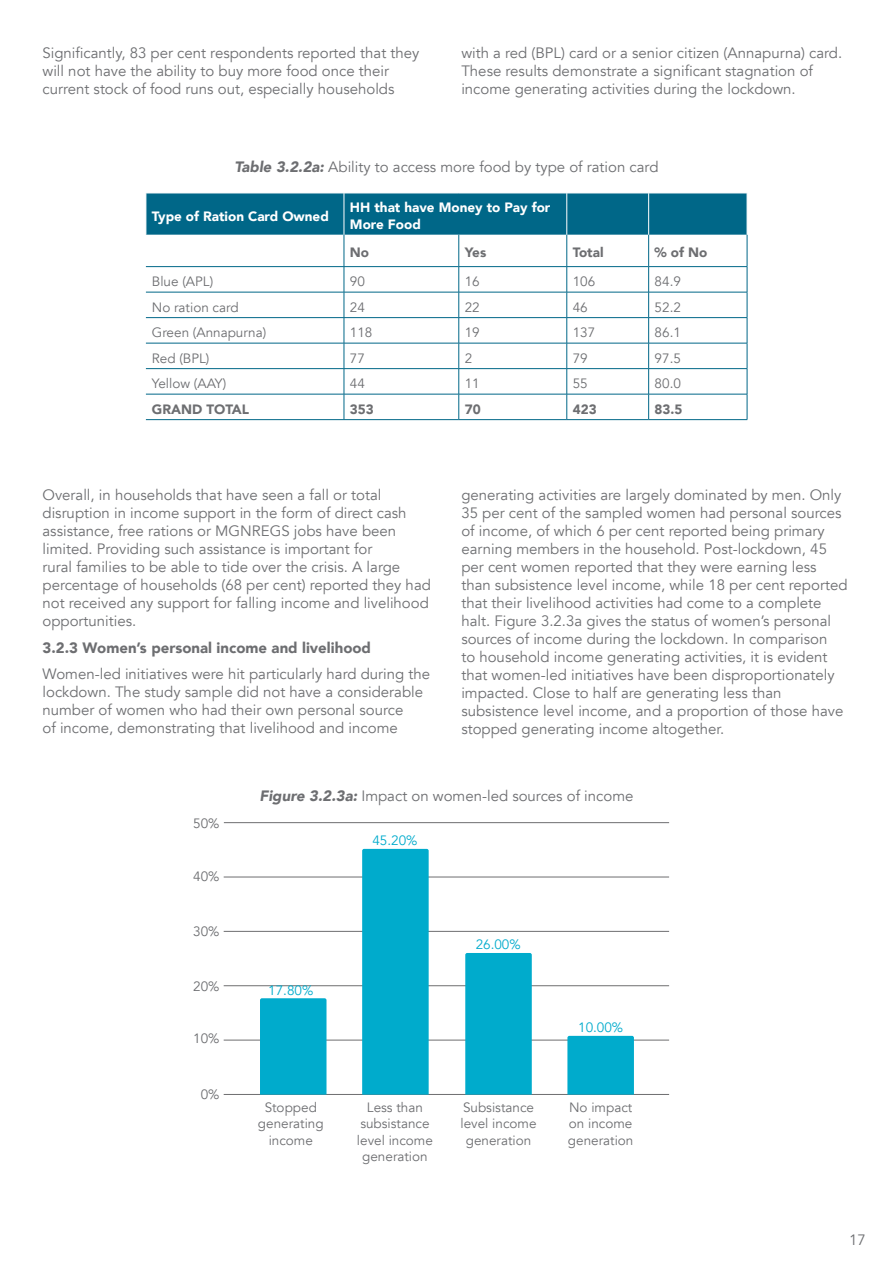
<style>
.page{position:relative;width:893px;height:1263px;background:#fff}
.page>*{position:absolute;margin:0;border:0;box-sizing:border-box;transform-origin:0 0}
.t1{font:15px/18px "Avenir";color:#6d6e71}
.t2{font:900 15px "Avenir";color:#6d6e71}
.t3{font:13.5px/16.2px "Avenir";color:#6d6e71;text-align:center}
.t4{font:900 13.5px/16.2px "Avenir";color:#fff}
.t5{font:900 13.5px "Avenir";color:#6d6e71}
.t6{font:13.5px "Avenir";color:#00abcc}
.s1{font-weight:900;font-style:italic}
</style>
<div class="page">
<div style="left:147px;top:194px;width:600px;height:41px;background:#006788"></div>
<hr style="left:344px;top:235px;width:1px;height:31px;background:#006788">
<hr style="left:458px;top:235px;width:1px;height:31px;background:#006788">
<hr style="left:566px;top:235px;width:1px;height:31px;background:#006788">
<hr style="left:648px;top:235px;width:1px;height:31px;background:#006788">
<hr style="left:747px;top:235px;width:1px;height:31px;background:#006788">
<hr style="left:146px;top:266px;width:198px;height:1px;background:#006788">
<hr style="left:344px;top:266px;width:115px;height:1px;background:#006788">
<hr style="left:459px;top:266px;width:108px;height:1px;background:#006788">
<hr style="left:567px;top:266px;width:82px;height:1px;background:#006788">
<hr style="left:649px;top:266px;width:98px;height:1px;background:#006788">
<hr style="left:146px;top:292px;width:198px;height:1px;background:#006788">
<hr style="left:344px;top:292px;width:115px;height:1px;background:#006788">
<hr style="left:459px;top:292px;width:108px;height:1px;background:#006788">
<hr style="left:567px;top:292px;width:82px;height:1px;background:#006788">
<hr style="left:649px;top:292px;width:98px;height:1px;background:#006788">
<hr style="left:146px;top:317px;width:198px;height:1px;background:#006788">
<hr style="left:344px;top:317px;width:115px;height:1px;background:#006788">
<hr style="left:459px;top:317px;width:108px;height:1px;background:#006788">
<hr style="left:567px;top:317px;width:82px;height:1px;background:#006788">
<hr style="left:649px;top:317px;width:98px;height:1px;background:#006788">
<hr style="left:146px;top:343px;width:198px;height:1px;background:#006788">
<hr style="left:344px;top:343px;width:115px;height:1px;background:#006788">
<hr style="left:459px;top:343px;width:108px;height:1px;background:#006788">
<hr style="left:567px;top:343px;width:82px;height:1px;background:#006788">
<hr style="left:649px;top:343px;width:98px;height:1px;background:#006788">
<hr style="left:146px;top:368px;width:198px;height:1px;background:#006788">
<hr style="left:344px;top:368px;width:115px;height:1px;background:#006788">
<hr style="left:459px;top:368px;width:108px;height:1px;background:#006788">
<hr style="left:567px;top:368px;width:82px;height:1px;background:#006788">
<hr style="left:649px;top:368px;width:98px;height:1px;background:#006788">
<hr style="left:146px;top:394px;width:198px;height:1px;background:#006788">
<hr style="left:344px;top:394px;width:115px;height:1px;background:#006788">
<svg style="left:344px;top:267px;width:1px;height:152px"></svg>
<hr style="left:459px;top:394px;width:108px;height:1px;background:#006788">
<svg style="left:458px;top:267px;width:1px;height:152px"></svg>
<hr style="left:567px;top:394px;width:82px;height:1px;background:#006788">
<svg style="left:566px;top:267px;width:1px;height:152px"></svg>
<hr style="left:649px;top:394px;width:98px;height:1px;background:#006788">
<svg style="left:648px;top:267px;width:1px;height:152px"></svg>
<svg style="left:747px;top:267px;width:1px;height:152px"></svg>
<hr style="left:344px;top:193px;width:1px;height:42px;background:#fff">
<hr style="left:566px;top:193px;width:1px;height:42px;background:#fff">
<hr style="left:648px;top:193px;width:1px;height:42px;background:#fff">
<hr style="left:146px;top:419px;width:198px;height:1px;background:#006788">
<hr style="left:344px;top:419px;width:115px;height:1px;background:#006788">
<hr style="left:459px;top:419px;width:108px;height:1px;background:#006788">
<hr style="left:567px;top:419px;width:82px;height:1px;background:#006788">
<hr style="left:649px;top:419px;width:98px;height:1px;background:#006788">
<hr style="left:224px;top:822px;width:445px;height:1px;background:#6e6e70">
<hr style="left:224px;top:877px;width:445px;height:1px;background:#6e6e70">
<hr style="left:224px;top:931px;width:445px;height:1px;background:#6e6e70">
<hr style="left:224px;top:985px;width:445px;height:1px;background:#6e6e70">
<hr style="left:224px;top:1040px;width:445px;height:1px;background:#6e6e70">
<hr style="left:224px;top:1094px;width:445px;height:1px;background:#6e6e70">
<div style="left:260px;top:998px;width:66px;height:97px;background:#00abcc"></div>
<div style="left:362px;top:849px;width:67px;height:246px;background:#00abcc"></div>
<div style="left:465px;top:953px;width:67px;height:142px;background:#00abcc"></div>
<div style="left:567px;top:1036px;width:67px;height:59px;background:#00abcc"></div>
<p class="t1" style="left:43px;top:44px;width:378px">Significantly, 83 per cent respondents reported that they will not have the ability to buy more food once their current stock of food runs out, especially households</p>
<p class="t1" style="left:461px;top:44px;width:382px">with a red (BPL) card or a senior citizen (Annapurna) card.<br>These results demonstrate a significant stagnation of income generating activities during the lockdown.</p>
<p class="t1" style="left:234px;top:158px;width:426px"><span class="s1">Table 3.2.2a:</span> Ability to access more food by type of ration card</p>
<p class="t4" style="left:152px;top:207px;width:178px">Type of Ration Card Owned</p>
<p class="t4" style="left:350px;top:199px;width:202px">HH that have Money to Pay for<br>More Food</p>
<p class="t5" style="left:350px;top:241px;width:21px">No</p>
<p class="t5" style="left:465px;top:241px;width:23px">Yes</p>
<p class="t5" style="left:573px;top:241px;width:32px">Total</p>
<p class="t5" style="left:655px;top:241px;width:54px">% of No</p>
<p class="t3" style="left:152px;top:274px;width:63px">Blue (APL)</p>
<p class="t3" style="left:350px;top:274px;width:17px">90</p>
<p class="t3" style="left:465px;top:274px;width:17px">16</p>
<p class="t3" style="left:573px;top:274px;width:24px">106</p>
<p class="t3" style="left:655px;top:274px;width:28px">84.9</p>
<p class="t3" style="left:152px;top:299px;width:88px">No ration card</p>
<p class="t3" style="left:350px;top:299px;width:17px">24</p>
<p class="t3" style="left:465px;top:299px;width:17px">22</p>
<p class="t3" style="left:573px;top:299px;width:17px">46</p>
<p class="t3" style="left:655px;top:299px;width:28px">52.2</p>
<p class="t3" style="left:152px;top:325px;width:116px">Green (Annapurna)</p>
<p class="t3" style="left:350px;top:325px;width:24px">118</p>
<p class="t3" style="left:465px;top:325px;width:17px">19</p>
<p class="t3" style="left:573px;top:325px;width:24px">137</p>
<p class="t3" style="left:655px;top:325px;width:28px">86.1</p>
<p class="t3" style="left:152px;top:350px;width:59px">Red (BPL)</p>
<p class="t3" style="left:350px;top:350px;width:17px">77</p>
<p class="t3" style="left:465px;top:350px;width:9px">2</p>
<p class="t3" style="left:573px;top:350px;width:17px">79</p>
<p class="t3" style="left:655px;top:350px;width:28px">97.5</p>
<p class="t3" style="left:152px;top:376px;width:76px">Yellow (AAY)</p>
<p class="t3" style="left:350px;top:376px;width:17px">44</p>
<p class="t3" style="left:465px;top:376px;width:17px">11</p>
<p class="t3" style="left:573px;top:376px;width:17px">55</p>
<p class="t3" style="left:655px;top:376px;width:28px">80.0</p>
<p class="t5" style="left:152px;top:397px;width:99px">GRAND TOTAL</p>
<p class="t5" style="left:350px;top:397px;width:25px">353</p>
<p class="t5" style="left:465px;top:397px;width:17px">70</p>
<p class="t5" style="left:573px;top:397px;width:25px">423</p>
<p class="t5" style="left:655px;top:397px;width:29px">83.5</p>
<p class="t1" style="left:43px;top:486px;width:390px">Overall, in households that have seen a fall or total disruption in income support in the form of direct cash assistance, free rations or MGNREGS jobs have been limited. Providing such assistance is important for<br>rural families to be able to tide over the crisis. A large percentage of households (68 per cent) reported they had not received any support for falling income and livelihood opportunities.</p>
<p class="t2" style="left:43px;top:634px;width:330px">3.2.3 Women’s personal income and livelihood</p>
<p class="t1" style="left:43px;top:665px;width:389px">Women-led initiatives were hit particularly hard during the lockdown. The study sample did not have a considerable number of women who had their own personal source<br>of income, demonstrating that livelihood and income</p>
<p class="t1" style="left:461px;top:486px;width:388px">generating activities are largely dominated by men. Only 35 per cent of the sampled women had personal sources of income, of which 6 per cent reported being primary earning members in the household. Post-lockdown, 45 per cent women reported that they were earning less than subsistence level income, while 18 per cent reported that their livelihood activities had come to a complete halt. Figure 3.2.3a gives the status of women’s personal sources of income during the lockdown. In comparison<br>to household income generating activities, it is evident that women-led initiatives have been disproportionately impacted. Close to half are generating less than subsistence level income, and a proportion of those have stopped generating income altogether.</p>
<p class="t3" style="left:193px;top:816px;width:28px">50%</p>
<p class="t3" style="left:193px;top:868px;width:28px">40%</p>
<p class="t3" style="left:193px;top:923px;width:28px">30%</p>
<p class="t3" style="left:193px;top:978px;width:28px">20%</p>
<p class="t3" style="left:193px;top:1031px;width:28px">10%</p>
<p class="t3" style="left:201px;top:1086px;width:20px">0%</p>
<p class="t1" style="left:259px;top:787px;width:376px"><span class="s1">Figure 3.2.3a:</span> Impact on women-led sources of income</p>
<p class="t6" style="left:268px;top:982px;width:47px">17.80%</p>
<p class="t6" style="left:372px;top:832px;width:47px">45.20%</p>
<p class="t6" style="left:476px;top:936px;width:47px">26.00%</p>
<p class="t6" style="left:578px;top:1019px;width:47px">10.00%</p>
<p class="t3" style="left:258px;top:1100px;width:67px">Stopped generating income</p>
<p class="t3" style="left:357px;top:1100px;width:78px">Less than subsistance level income generation</p>
<p class="t3" style="left:461px;top:1100px;width:78px">Subsistance level income generation</p>
<p class="t3" style="left:568px;top:1100px;width:67px;text-align:justify">No impact on income generation</p>
<p class="t1" style="left:849px;top:1231px;width:18px">17</p>
</div>
